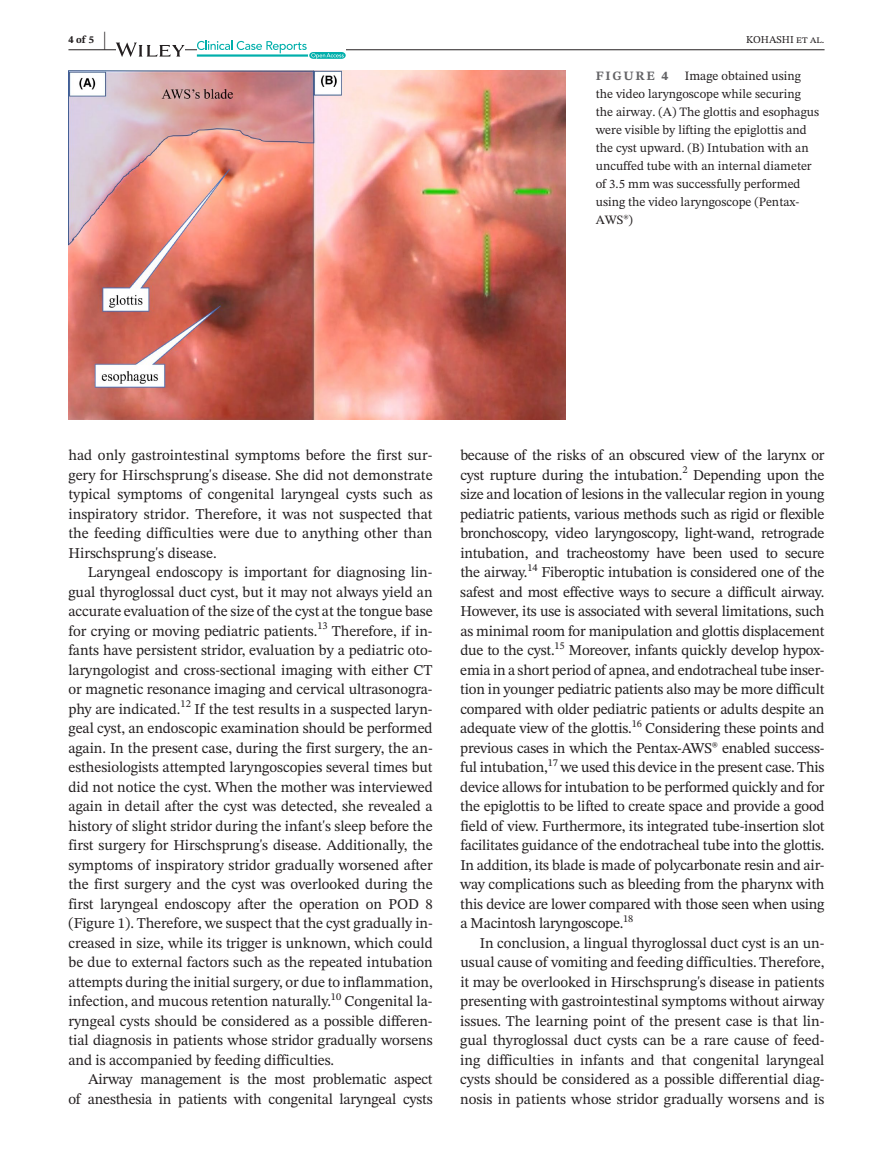
<style>
.page{position:relative;width:893px;height:1174px;background:#fff}
.page>*{position:absolute;margin:0;border:0;box-sizing:border-box;transform-origin:0 0}
.t1{font:15px/19.5px "STIX Two Text";letter-spacing:-.015em;color:#231f20;text-align:justify}
.t2{font:12.75px/18px "STIX Two Text";color:#231f20}
.t3{font:700 12.75px "STIX Two Text";letter-spacing:.14em;color:#636366}
.t4{font:10.5px "STIX Two Text";letter-spacing:-.005em;color:#231f20}
.t5{font:700 10.5px "STIX Two Text";color:#231f20}
.s1{font-size:21px}
</style>
<div class="page">
<hr style="left:68px;top:49px;width:756px;height:1px;background:#231f20">
<svg style="left:116px;top:43px;width:69px;height:14px"></svg>
<svg style="left:197px;top:41px;width:149px;height:18px"></svg>
<img style="left:68px;top:70px;width:498px;height:349px">
<p class="t5" style="left:68px;top:32px;width:39px">4 of 5 <span class="s1">|</span></p>
<p class="t4" style="left:746px;top:32px;width:80px">KOHASHI et al.</p>
<p class="t2" style="left:596px;top:66px;width:225px;text-indent:89px">Image obtained using the video laryngoscope while securing the airway. (A) The glottis and esophagus were visible by lifting the epiglottis and the cyst upward. (B) Intubation with an uncuffed tube with an internal diameter of 3.5 mm was successfully performed using the video laryngoscope (Pentax-AWS®)</p>
<p class="t3" style="left:596px;top:66px;width:74px">FIGURE 4</p>
<p class="t1" style="left:68px;top:445px;width:366px">had only gastrointestinal symptoms before the first sur&shy;gery for Hirschsprung's disease. She did not demonstrate typical symptoms of congenital laryngeal cysts such as inspiratory stridor. Therefore, it was not suspected that the feeding difficulties were due to anything other than Hirschsprung's disease.</p>
<p class="t1" style="left:68px;top:562px;width:366px;text-indent:20px">Laryngeal endoscopy is important for diagnosing lin&shy;gual thyroglossal duct cyst, but it may not always yield an accurate evaluation of the size of the cyst at the tongue base for crying or moving pediatric patients.</p>
<p class="t4" style="left:317px;top:618px;width:12px">13</p>
<p class="t1" style="left:68px;top:621px;width:366px;text-indent:263px">Therefore, if in&shy;fants have persistent stridor, evaluation by a pediatric oto&shy;laryngologist and cross-sectional imaging with either CT or magnetic resonance imaging and cervical ultrasonogra&shy;phy are indicated.</p>
<p class="t4" style="left:181px;top:696px;width:12px">12</p>
<p class="t1" style="left:68px;top:699px;width:366px;text-indent:126px">If the test results in a suspected laryn&shy;geal cyst, an endoscopic examination should be performed again. In the present case, during the first surgery, the an&shy;esthesiologists attempted laryngoscopies several times but did not notice the cyst. When the mother was interviewed again in detail after the cyst was detected, she revealed a history of slight stridor during the infant's sleep before the first surgery for Hirschsprung's disease. Additionally, the symptoms of inspiratory stridor gradually worsened after the first surgery and the cyst was overlooked during the first laryngeal endoscopy after the operation on POD 8 (Figure 1). Therefore, we suspect that the cyst gradually in&shy;creased in size, while its trigger is unknown, which could be due to external factors such as the repeated intubation attempts during the initial surgery, or due to inflammation, infection, and mucous retention naturally.</p>
<p class="t4" style="left:331px;top:988px;width:12px">10</p>
<p class="t1" style="left:68px;top:991px;width:366px;text-indent:276px">Congenital la&shy;ryngeal cysts should be considered as a possible differen&shy;tial diagnosis in patients whose stridor gradually worsens and is accompanied by feeding difficulties.</p>
<p class="t1" style="left:68px;top:1069px;width:366px;text-align:right">Airway management is the most problematic aspect<br>of anesthesia in patients with congenital laryngeal cysts</p>
<p class="t1" style="left:460px;top:445px;width:366px">because of the risks of an obscured view of the larynx or cyst rupture during the intubation.<sup>2</sup> Depending upon the size and location of lesions in the vallecular region in young pediatric patients, various methods such as rigid or flexible bronchoscopy, video laryngoscopy, light-wand, retrograde intubation, and tracheostomy have been used to secure the airway.</p>
<p class="t4" style="left:527px;top:559px;width:12px">14</p>
<p class="t1" style="left:460px;top:562px;width:366px;text-indent:81px">Fiberoptic intubation is considered one of the safest and most effective ways to secure a difficult airway.<br>However, its use is associated with several limitations, such as minimal room for manipulation and glottis displacement due to the cyst.</p>
<p class="t4" style="left:554px;top:637px;width:12px">15</p>
<p class="t1" style="left:460px;top:640px;width:366px;text-indent:109px">Moreover, infants quickly develop hypox&shy;emia in a short period of apnea, and endotracheal tube inser&shy;tion in younger pediatric patients also may be more difficult compared with older pediatric patients or adults despite an adequate view of the glottis.</p>
<p class="t4" style="left:632px;top:715px;width:12px">16</p>
<p class="t1" style="left:460px;top:718px;width:366px;text-indent:185px">Considering these points and previous cases in which the Pentax-AWS® enabled success&shy;ful intubation,</p>
<p class="t4" style="left:548px;top:754px;width:12px">17</p>
<p class="t1" style="left:460px;top:757px;width:366px;text-indent:100px">we used this device in the present case. This device allows for intubation to be performed quickly and for the epiglottis to be lifted to create space and provide a good field of view. Furthermore, its integrated tube-insertion slot facilitates guidance of the endotracheal tube into the glottis.<br>In addition, its blade is made of polycarbonate resin and air&shy;way complications such as bleeding from the pharynx with this device are lower compared with those seen when using a Macintosh laryngoscope.</p>
<p class="t4" style="left:623px;top:910px;width:12px">18</p>
<p class="t1" style="left:460px;top:933px;width:366px;text-indent:20px">In conclusion, a lingual thyroglossal duct cyst is an un&shy;usual cause of vomiting and feeding difficulties. Therefore, it may be overlooked in Hirschsprung's disease in patients presenting with gastrointestinal symptoms without airway issues. The learning point of the present case is that lin&shy;gual thyroglossal duct cysts can be a rare cause of feed&shy;ing difficulties in infants and that congenital laryngeal cysts should be considered as a possible differential diag&shy;nosis in patients whose stridor gradually worsens and is</p>
</div>
